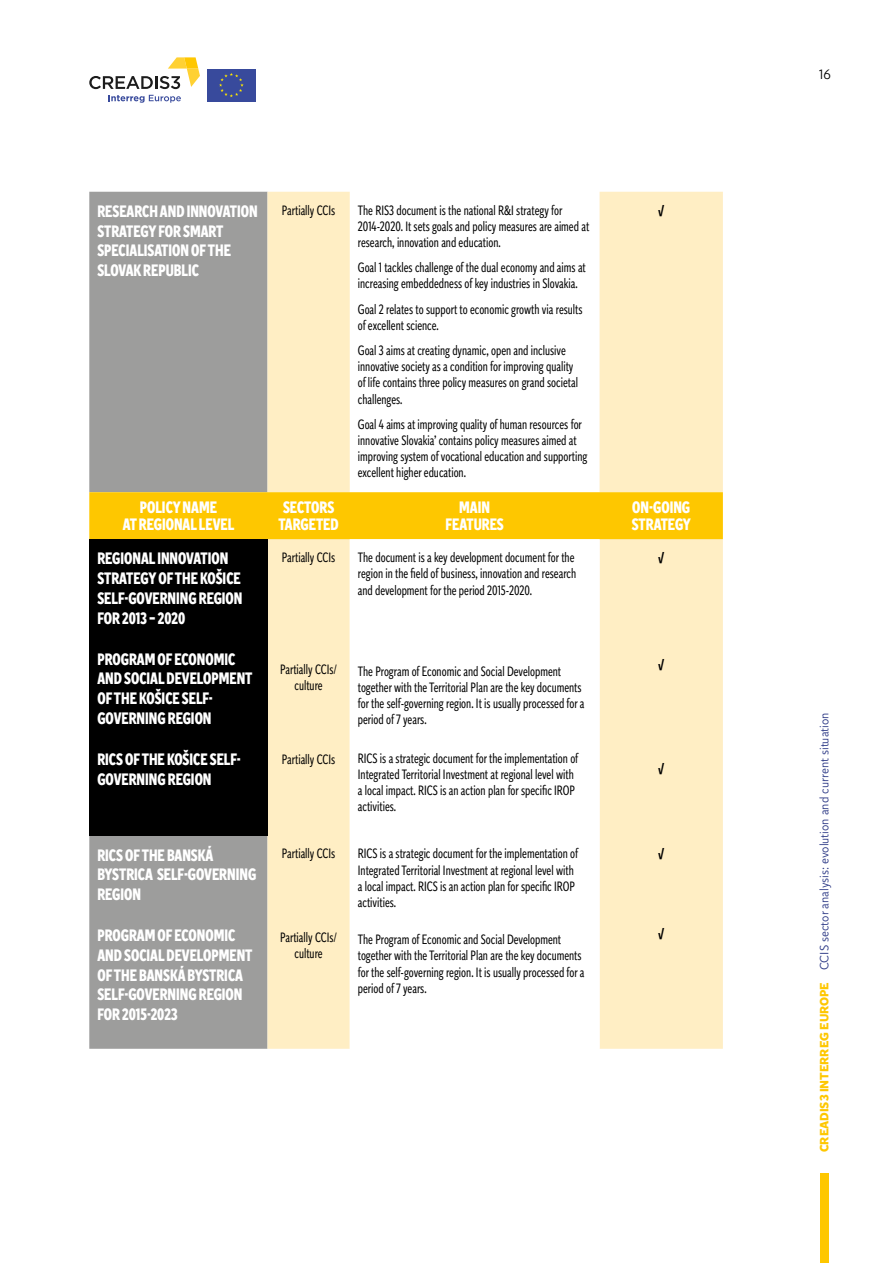
<style>
.page{position:relative;width:893px;height:1263px;background:#fff}
.page>*{position:absolute;margin:0;border:0;box-sizing:border-box;transform-origin:0 0}
.t1{font:900 16.5px/19.8px "Independent Sans Condensed";color:#fff}
.t2{font:13.5px/16.2px "Independent Sans Condensed";color:#000}
.t3{font:700 13.5px "Independent Sans Condensed";color:#000}
.t4{font:300 13.5px "Independent Sans";color:#000}
.t5{font:300 12px "Independent Sans";color:#283583}
.s1{font-weight:700;color:#fec700}
</style>
<div class="page">
<div style="left:820px;top:1174px;width:9px;height:89px;background:#fec700"></div>
<svg style="left:108px;top:95px;width:73px;height:8px"></svg>
<svg style="left:89px;top:57px;width:111px;height:32px"></svg>
<div style="left:207px;top:69px;width:49px;height:32px;background:#384a9c"></div>
<svg style="left:219px;top:73px;width:25px;height:24px"></svg>
<div style="left:89px;top:192px;width:178px;height:857px;background:#9d9d9c"></div>
<svg style="left:267px;top:192px;width:456px;height:857px;fill:#ffeec4"></svg>
<div style="left:89px;top:492px;width:634px;height:47px;background:#fec700"></div>
<div style="left:89px;top:539px;width:178px;height:296px;background:#000"></div>
<svg style="left:350px;top:539px;width:250px;height:510px"></svg>
<p class="t1" style="left:97px;top:201px;width:162px">RESEARCH AND INNOVATION<br>STRATEGY FOR SMART<br>SPECIALISATION OF THE<br>SLOVAK REPUBLIC</p>
<p class="t2" style="left:282px;top:202px;width:55px">Partially CCIs</p>
<p class="t2" style="left:358px;top:202px;width:233px">The RIS3 document is the national R&amp;I strategy for<br>2014-2020. It sets goals and policy measures are aimed at research, innovation and education.</p>
<p class="t2" style="left:358px;top:259px;width:229px">Goal 1 tackles challenge of the dual economy and aims at increasing embeddedness of key industries in Slovakia.</p>
<p class="t2" style="left:358px;top:301px;width:226px">Goal 2 relates to support to economic growth via results of excellent science.</p>
<p class="t2" style="left:358px;top:342px;width:222px">Goal 3 aims at creating dynamic, open and inclusive innovative society as a condition for improving quality of life contains three policy measures on grand societal challenges.</p>
<p class="t2" style="left:358px;top:416px;width:231px">Goal 4 aims at improving quality of human resources for innovative Slovakia’ contains policy measures aimed at improving system of vocational education and supporting excellent higher education.</p>
<p class="t3" style="left:658px;top:201px;width:7px">√</p>
<p class="t1" style="left:123px;top:499px;width:113px;line-height:16.5px;text-align:center">POLICY NAME<br>AT REGIONAL LEVEL</p>
<p class="t1" style="left:279px;top:499px;width:62px;line-height:16.5px">SECTORS<br>TARGETED</p>
<p class="t1" style="left:446px;top:499px;width:60px;line-height:16.5px;text-align:center">MAIN<br>FEATURES</p>
<p class="t1" style="left:632px;top:499px;width:61px;line-height:16.5px">ON-GOING<br>STRATEGY</p>
<p class="t1" style="left:97px;top:548px;width:147px">REGIONAL INNOVATION<br>STRATEGY OF THE KOŠICE<br>SELF-GOVERNING REGION<br>FOR 2013 – 2020</p>
<p class="t1" style="left:97px;top:649px;width:157px">PROGRAM OF ECONOMIC<br>AND SOCIAL DEVELOPMENT<br>OF THE KOŠICE SELF-<br>GOVERNING REGION</p>
<p class="t1" style="left:97px;top:749px;width:145px">RICS OF THE KOŠICE SELF-<br>GOVERNING REGION</p>
<p class="t2" style="left:358px;top:549px;width:220px">The document is a key development document for the region in the field of business, innovation and research and development for the period 2015-2020.</p>
<p class="t2" style="left:282px;top:549px;width:55px">Partially CCIs</p>
<p class="t3" style="left:658px;top:548px;width:7px">√</p>
<p class="t3" style="left:658px;top:655px;width:7px">√</p>
<p class="t2" style="left:280px;top:661px;width:59px;text-align:center">Partially CCIs/ culture</p>
<p class="t2" style="left:358px;top:663px;width:228px">The Program of Economic and Social Development together with the Territorial Plan are the key documents for the self-governing region. It is usually processed for a period of 7 years.</p>
<p class="t2" style="left:358px;top:750px;width:222px">RICS is a strategic document for the implementation of Integrated Territorial Investment at regional level with a local impact. RICS is an action plan for specific IROP activities.</p>
<p class="t2" style="left:282px;top:751px;width:55px">Partially CCIs</p>
<p class="t3" style="left:658px;top:760px;width:7px">√</p>
<p class="t1" style="left:97px;top:845px;width:160px">RICS OF THE BANSKÁ<br>BYSTRICA SELF-GOVERNING<br>REGION</p>
<p class="t1" style="left:97px;top:925px;width:157px">PROGRAM OF ECONOMIC<br>AND SOCIAL DEVELOPMENT<br>OF THE BANSKÁ BYSTRICA<br>SELF-GOVERNING REGION<br>FOR 2015-2023</p>
<p class="t2" style="left:282px;top:845px;width:55px">Partially CCIs</p>
<p class="t2" style="left:280px;top:929px;width:59px;text-align:center">Partially CCIs/ culture</p>
<p class="t2" style="left:358px;top:845px;width:222px">RICS is a strategic document for the implementation of Integrated Territorial Investment at regional level with a local impact. RICS is an action plan for specific IROP activities.</p>
<p class="t2" style="left:358px;top:931px;width:228px">The Program of Economic and Social Development together with the Territorial Plan are the key documents for the self-governing region. It is usually processed for a period of 7 years.</p>
<p class="t3" style="left:658px;top:844px;width:7px">√</p>
<p class="t3" style="left:658px;top:924px;width:7px">√</p>
<p class="t4" style="left:819px;top:66px;width:13px">16</p>
<p class="t5" style="left:817px;top:1152px;width:441px;rotate:-90deg"><span class="s1">CREADIS3 INTERREG EUROPE</span> CCIS sector analysis: evolution and current situation</p>
</div>
